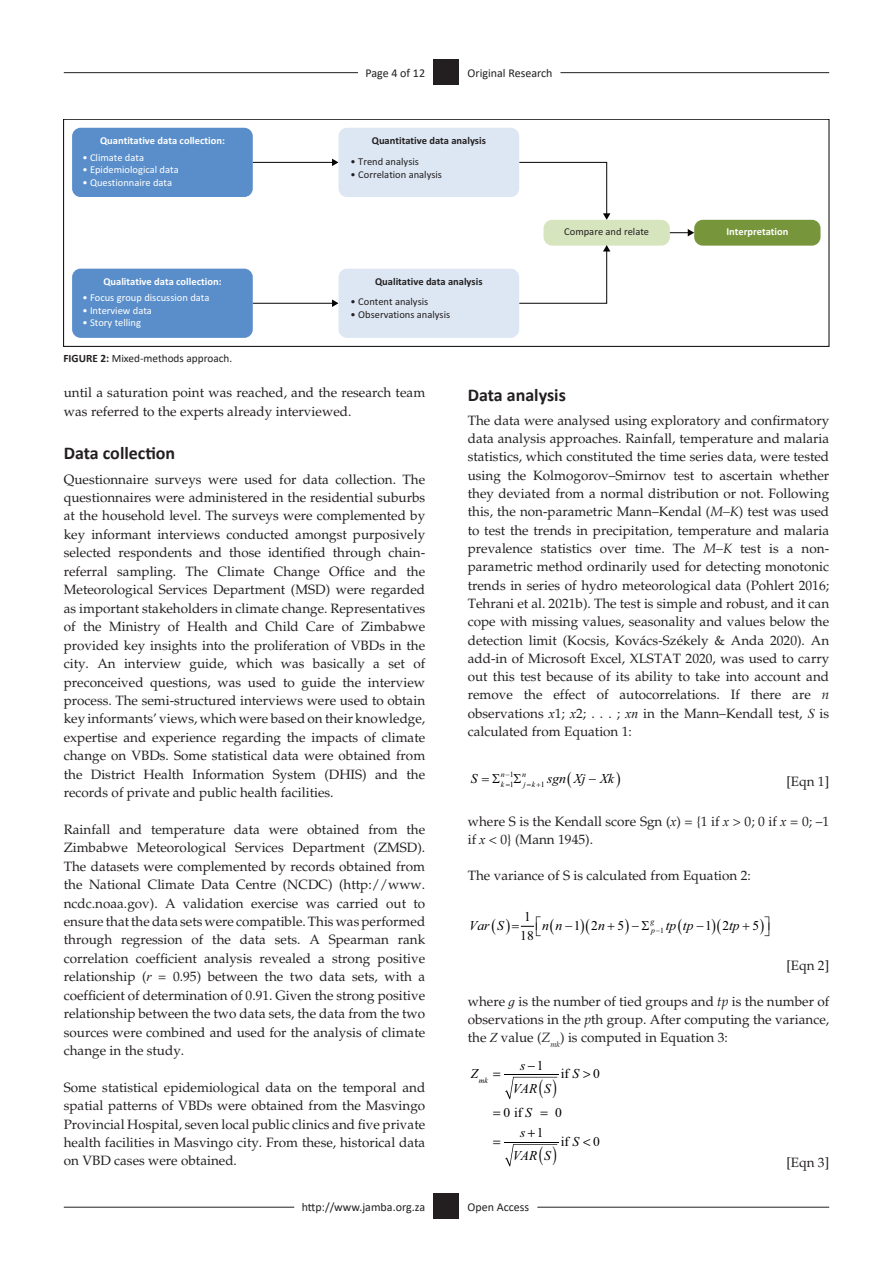
<style>
.page{position:relative;width:893px;height:1263px;background:#fff}
.page>*{position:absolute;margin:0;border:0;box-sizing:border-box;transform-origin:0 0}
.B_head{font:700 18px "Calibri";color:#231f20}
.Body_text_first{font:13.5px/18.5px "Palatino";color:#231f20;text-align:justify}
.Body_text_next{font:13.5px/18.5px "Palatino";color:#231f20;text-align:justify}
.t1{font:italic 13.5px "Times New Roman";letter-spacing:-.005em;color:#000}
.t2{font:13.5px/19.4px "Times New Roman";letter-spacing:-.005em;color:#000}
.Eqn{font:13.5px "Palatino";color:#231f20}
.t3{font:12px "Calibri";color:#231f20}
.Figure_title{font:11.25px "Calibri";color:#231f20}
.t4{font:10.5px "Calibri";color:#fff}
.t5{font:10.5px "Calibri";color:#231f20}
.t6{font:700 10.5px "Calibri";color:#fff}
.t7{font:700 10.5px "Calibri";color:#231f20}
.t8{font:italic 7.8px "Times New Roman";color:#000}
.t9{font:7.8px "Times New Roman";color:#000}
.s1{font-weight:700}
.s2{font-family:"Times New Roman";font-style:italic}
.s3{font-style:italic}
.s4{font-style:normal}
</style>
<div class="page">
<hr style="left:64px;top:72px;width:299px;height:1px;background:#231f20">
<div style="left:358px;top:69px;width:67px;height:8px;background:#fff"></div>
<hr style="left:501px;top:72px;width:328px;height:1px;background:#231f20">
<div style="left:501px;top:69px;width:59px;height:8px;background:#fff"></div>
<hr style="left:64px;top:1207px;width:249px;height:1px;background:#231f20">
<div style="left:294px;top:1204px;width:131px;height:7px;background:#fff"></div>
<hr style="left:537px;top:1207px;width:292px;height:1px;background:#231f20">
<div style="left:434px;top:59px;width:25px;height:26px;background:#231f20"></div>
<div style="left:434px;top:1193px;width:25px;height:26px;background:#231f20"></div>
<hr style="left:504px;top:1074px;width:54px;height:1px;background:#000">
<hr style="left:504px;top:1142px;width:54px;height:1px;background:#000">
<div style="left:694px;top:220px;width:126px;height:26px;background:#77953b;border-radius:9px"></div>
<div style="left:544px;top:220px;width:126px;height:26px;background:#d7e5be;border-radius:9px"></div>
<hr style="left:253px;top:303px;width:80px;height:1px;background:#040503">
<svg style="left:332px;top:299px;width:6px;height:8px"></svg>
<hr style="left:253px;top:162px;width:80px;height:1px;background:#040503">
<svg style="left:332px;top:159px;width:6px;height:7px"></svg>
<svg style="left:518px;top:162px;width:92px;height:58px"></svg>
<svg style="left:518px;top:245px;width:92px;height:59px"></svg>
<svg style="left:670px;top:229px;width:24px;height:7px"></svg>
<div style="left:338px;top:128px;width:181px;height:69px;background:#dce7f3;border-radius:9px"></div>
<div style="left:338px;top:269px;width:181px;height:69px;background:#dce7f3;border-radius:9px"></div>
<div style="left:72px;top:269px;width:181px;height:69px;background:#598eca;border-radius:9px"></div>
<div style="left:72px;top:128px;width:181px;height:69px;background:#598eca;border-radius:9px"></div>
<div style="left:63px;top:119px;width:766px;height:228px;border:1px solid #040503"></div>
<svg style="left:520px;top:925px;width:14px;height:2px"></svg>
<svg style="left:505px;top:1076px;width:52px;height:23px"></svg>
<svg style="left:505px;top:1144px;width:52px;height:22px"></svg>
<p class="t6" style="left:100px;top:133px;width:126px">Quantitative data collection:</p>
<p class="t4" style="left:82px;top:151px;width:63px">• Climate data</p>
<p class="t4" style="left:82px;top:163px;width:98px">• Epidemiological data</p>
<p class="t4" style="left:82px;top:176px;width:91px">• Questionnaire data</p>
<p class="t6" style="left:103px;top:274px;width:120px">Qualitative data collection:</p>
<p class="t4" style="left:82px;top:291px;width:129px">• Focus group discussion data</p>
<p class="t4" style="left:82px;top:304px;width:71px">• Interview data</p>
<p class="t4" style="left:82px;top:316px;width:60px">• Story telling</p>
<p class="Figure_title" style="left:63px;top:350px;width:170px"><span class="s1">FIGURE 2:</span> Mixed-methods approach.</p>
<p class="t3" style="left:365px;top:64px;width:61px">Page 4 of 12</p>
<p class="t3" style="left:468px;top:64px;width:86px">Original Research</p>
<p class="t7" style="left:372px;top:133px;width:116px">Quantitative data analysis</p>
<p class="t5" style="left:351px;top:155px;width:70px">• Trend analysis</p>
<p class="t5" style="left:351px;top:167px;width:93px">• Correlation analysis</p>
<p class="t7" style="left:375px;top:274px;width:109px">Qualitative data analysis</p>
<p class="t5" style="left:351px;top:295px;width:79px">• Content analysis</p>
<p class="t5" style="left:351px;top:308px;width:101px">• Observations analysis</p>
<p class="t5" style="left:564px;top:225px;width:86px">Compare and relate</p>
<p class="t6" style="left:726px;top:224px;width:64px">Interpretation</p>
<p class="Body_text_next" style="left:64px;top:384px;width:363px">until a saturation point was reached, and the research team was referred to the experts already interviewed.</p>
<p class="B_head" style="left:64px;top:440px;width:113px">Data collection</p>
<p class="Body_text_first" style="left:64px;top:470px;width:363px">Questionnaire surveys were used for data collection. The questionnaires were administered in the residential suburbs at the household level. The surveys were complemented by key informant interviews conducted amongst purposively selected respondents and those identified through chain&shy;referral sampling. The Climate Change Office and the Meteorological Services Department (MSD) were regarded as important stakeholders in climate change. Representatives of the Ministry of Health and Child Care of Zimbabwe provided key insights into the proliferation of VBDs in the city. An interview guide, which was basically a set of preconceived questions, was used to guide the interview process. The semi-structured interviews were used to obtain key informants’ views, which were based on their knowledge, expertise and experience regarding the impacts of climate change on VBDs. Some statistical data were obtained from the District Health Information System (DHIS) and the records of private and public health facilities.</p>
<p class="Body_text_next" style="left:64px;top:820px;width:363px">Rainfall and temperature data were obtained from the Zimbabwe Meteorological Services Department (ZMSD).<br>The datasets were complemented by records obtained from the National Climate Data Centre (NCDC) (http://www. ncdc.noaa.gov). A validation exercise was carried out to ensure that the data sets were compatible. This was performed through regression of the data sets. A Spearman rank correlation coefficient analysis revealed a strong positive relationship (<span class="s2">r</span> = 0.95) between the two data sets, with a coefficient of determination of 0.91. Given the strong positive relationship between the two data sets, the data from the two sources were combined and used for the analysis of climate change in the study.</p>
<p class="Body_text_next" style="left:64px;top:1078px;width:363px">Some statistical epidemiological data on the temporal and spatial patterns of VBDs were obtained from the Masvingo Provincial Hospital, seven local public clinics and five private health facilities in Masvingo city. From these, historical data on VBD cases were obtained.</p>
<p class="B_head" style="left:468px;top:382px;width:100px">Data analysis</p>
<p class="Body_text_first" style="left:468px;top:411px;width:363px">The data were analysed using exploratory and confirmatory data analysis approaches. Rainfall, temperature and malaria statistics, which constituted the time series data, were tested using the Kolmogorov–Smirnov test to ascertain whether they deviated from a normal distribution or not. Following this, the non-parametric Mann–Kendal (<span class="s3">M–K</span>) test was used to test the trends in precipitation, temperature and malaria prevalence statistics over time. The <span class="s3">M–K</span> test is a non&shy;parametric method ordinarily used for detecting monotonic trends in series of hydro meteorological data (Pohlert 2016; Tehrani et al. 2021b). The test is simple and robust, and it can cope with missing values, seasonality and values below the detection limit (Kocsis, Kovács-Székely &amp; Anda 2020). An add-in of Microsoft Excel, XLSTAT 2020, was used to carry out this test because of its ability to take into account and remove the effect of autocorrelations. If there are <span class="s3">n </span>observations <span class="s2">x</span>1; <span class="s2">x</span>2; . . . ; <span class="s2">xn</span> in the Mann–Kendall test, <span class="s2">S</span> is calculated from Equation 1:</p>
<p class="t1" style="left:471px;top:769px;width:8px">S</p>
<p class="t1" style="left:547px;top:769px;width:69px">sgn Xj Xk</p>
<p class="t9" style="left:510px;top:769px;width:5px">1</p>
<p class="t8" style="left:501px;top:769px;width:5px">n</p>
<p class="t8" style="left:522px;top:769px;width:5px">n</p>
<p class="t9" style="left:541px;top:778px;width:5px">1</p>
<p class="Eqn" style="left:786px;top:773px;width:44px">[Eqn 1]</p>
<p class="Body_text_next" style="left:468px;top:813px;width:363px;line-height:18px">where S is the Kendall score Sgn (<span class="s2">x</span>) = {1 if <span class="s2">x</span> &gt; 0; 0 if <span class="s2">x</span> = 0; –1 if <span class="s2">x</span> &lt; 0} (Mann 1945).</p>
<p class="Body_text_next" style="left:468px;top:866px;width:285px">The variance of S is calculated from Equation 2:</p>
<p class="t1" style="left:469px;top:916px;width:36px">Var S</p>
<p class="t1" style="left:542px;top:916px;width:22px">n n</p>
<p class="t2" style="left:574px;top:915px;width:33px">1 2<span class="s3">n</span></p>
<p class="t1" style="left:666px;top:916px;width:29px">tp tp</p>
<p class="t2" style="left:705px;top:915px;width:36px">1 2<span class="s3">tp</span></p>
<p class="t8" style="left:651px;top:925px;width:5px">p</p>
<p class="t8" style="left:501px;top:779px;width:5px">k</p>
<p class="t8" style="left:523px;top:779px;width:13px">j k</p>
<p class="t9" style="left:510px;top:778px;width:5px">1</p>
<p class="t2" style="left:520px;top:907px;width:15px">1<br>18</p>
<p class="t2" style="left:617px;top:915px;width:8px">5</p>
<p class="t2" style="left:752px;top:915px;width:8px">5</p>
<p class="t8" style="left:650px;top:916px;width:5px">g</p>
<p class="t9" style="left:660px;top:926px;width:5px">1</p>
<p class="Eqn" style="left:786px;top:957px;width:44px">[Eqn 2]</p>
<p class="Body_text_next" style="left:468px;top:993px;width:363px;line-height:18px">where is the number of tied groups and <span class="s3">tp</span> is the number of observations in the <span class="s3">p</span>th group. After computing the variance, the <span class="s2">Z</span> value (<span class="s3">Z</span><sub>mk</sub>) is computed in Equation 3:</p>
<p class="t1" style="left:520px;top:1056px;width:25px">s−<span class="s4">1</span></p>
<p class="t1" style="left:471px;top:1064px;width:9px">Z</p>
<p class="t1" style="left:513px;top:1079px;width:40px">VAR S</p>
<p class="t2" style="left:561px;top:1064px;width:20px">if <span class="s3">S</span></p>
<p class="t2" style="left:593px;top:1064px;width:8px">0</p>
<p class="t8" style="left:479px;top:1075px;width:11px">mk</p>
<p class="t2" style="left:520px;top:1102px;width:13px;line-height:20.2px;text-indent:-17px">0 if<span class="s3">S s</span></p>
<p class="t1" style="left:513px;top:1146px;width:40px">VAR S</p>
<p class="t2" style="left:555px;top:1102px;width:8px">0</p>
<p class="t2" style="left:537px;top:1122px;width:8px">1</p>
<p class="t2" style="left:561px;top:1131px;width:20px">if <span class="s3">S</span></p>
<p class="t2" style="left:593px;top:1131px;width:8px">0</p>
<p class="Eqn" style="left:786px;top:1154px;width:44px">[Eqn 3]</p>
<p class="t3" style="left:302px;top:1199px;width:125px">http://www.jamba.org.za</p>
<p class="t3" style="left:468px;top:1199px;width:63px">Open Access</p>
</div>
